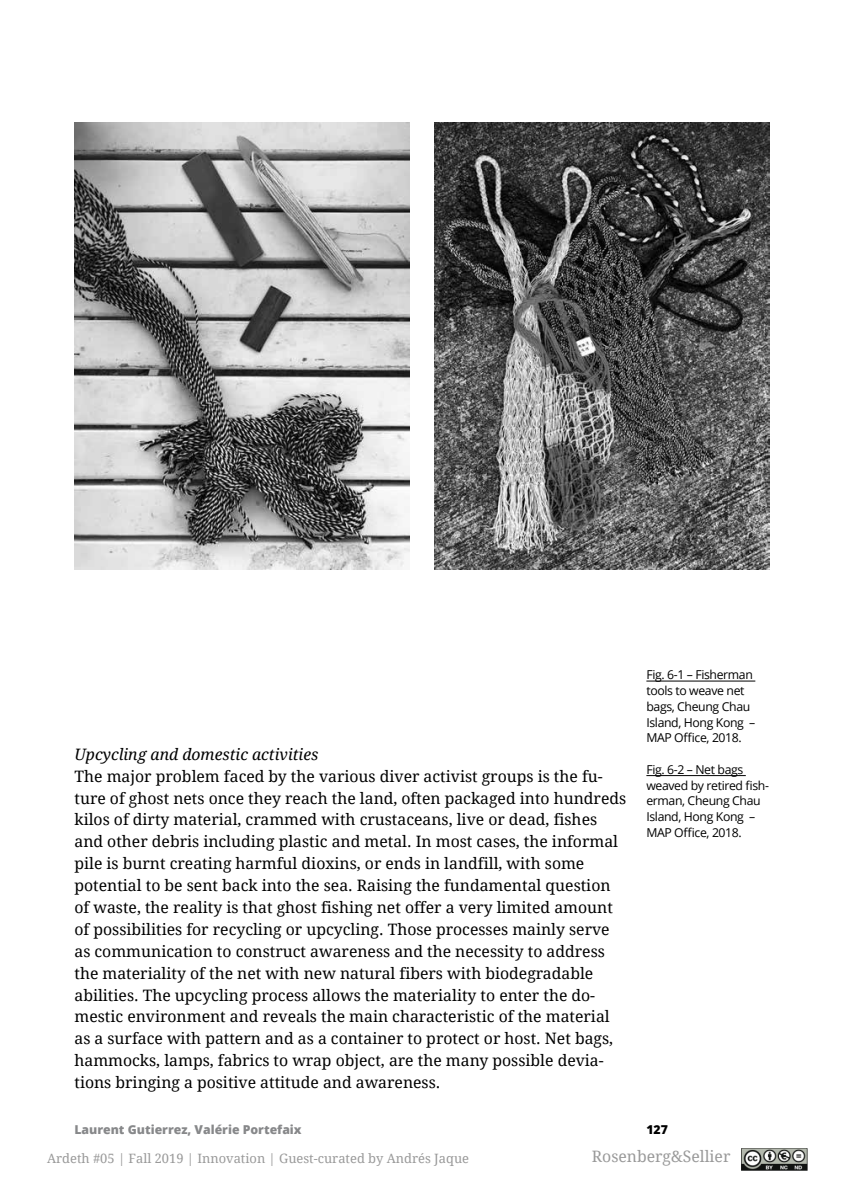
<style>
.page{position:relative;width:844px;height:1191px;background:#fff}
.page>*{position:absolute;margin:0;border:0;box-sizing:border-box;transform-origin:0 0}
.t1{font:15.75px/21.9px "Droid Serif";color:#000}
.t2{font:italic 15.75px "Droid Serif";color:#000}
.t3{font:15.75px "Droid Serif";color:#999}
.t4{font:12.95px "Droid Serif";color:#999}
.t5{font:12.25px/15.8px "Open Sans";letter-spacing:-.03em;color:#000}
.t6{font:800 12.25px "Open Sans";color:#87888a}
.t7{font:800 12.25px "Open Sans";color:#000}
</style>
<div class="page">
<hr style="left:646px;top:681px;width:109px;height:1px;background:#000">
<hr style="left:646px;top:775px;width:99px;height:1px;background:#000">
<img style="left:74px;top:123px;width:335px;height:446px">
<img style="left:434px;top:123px;width:335px;height:446px">
<img style="left:741px;top:1148px;width:66px;height:22px">
<p class="t2" style="left:74px;top:745px;width:245px">Upcycling and domestic activities</p>
<p class="t1" style="left:74px;top:765px;width:553px">The major problem faced by the various diver activist groups is the fu&shy;ture of ghost nets once they reach the land, often packaged into hundreds kilos of dirty material, crammed with crustaceans, live or dead, fishes and other debris including plastic and metal. In most cases, the informal pile is burnt creating harmful dioxins, or ends in landfill, with some potential to be sent back into the sea. Raising the fundamental question of waste, the reality is that ghost fishing net offer a very limited amount of possibilities for recycling or upcycling. Those processes mainly serve as communication to construct awareness and the necessity to address the materiality of the net with new natural fibers with biodegradable abilities. The upcycling process allows the materiality to enter the do&shy;mestic environment and reveals the main characteristic of the material as a surface with pattern and as a container to protect or host. Net bags, hammocks, lamps, fabrics to wrap object, are the many possible devia&shy;tions bringing a positive attitude and awareness.</p>
<p class="t5" style="left:646px;top:666px;width:110px">Fig. 6-1 – Fisherman tools to weave net bags, Cheung Chau<br>Island, Hong Kong –<br>MAP Office, 2018.</p>
<p class="t5" style="left:646px;top:761px;width:124px">Fig. 6-2 – Net bags weaved by retired fish&shy;erman, Cheung Chau<br>Island, Hong Kong –<br>MAP Office, 2018.</p>
<p class="t6" style="left:74px;top:1119px;width:229px">Laurent Gutierrez, Valérie Portefaix</p>
<p class="t7" style="left:646px;top:1119px;width:23px">127</p>
<p class="t4" style="left:47px;top:1150px;width:423px">Ardeth #05 | Fall 2019 | Innovation | Guest-curated by Andrés Jaque</p>
<p class="t3" style="left:591px;top:1147px;width:140px">Rosenberg&amp;Sellier</p>
</div>
